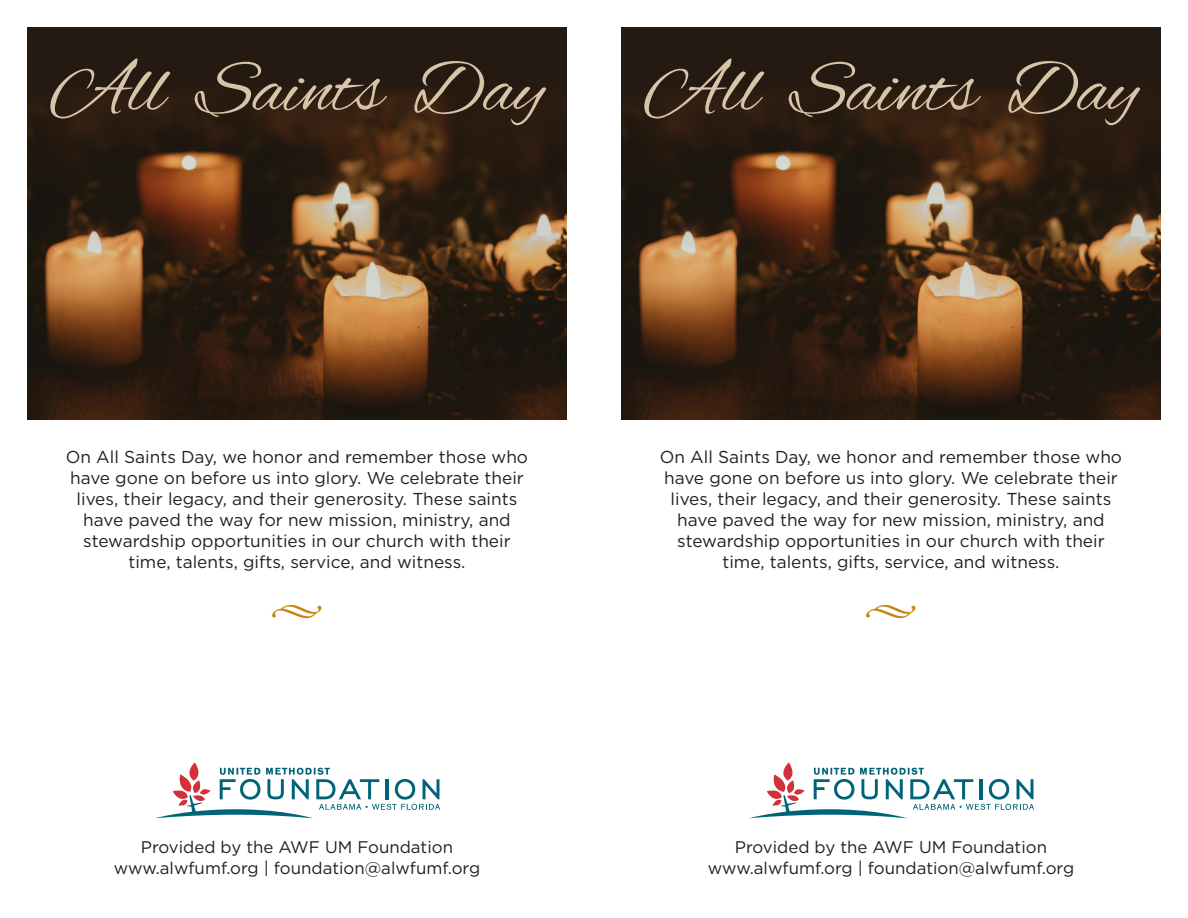
<style>
.page{position:relative;width:1188px;height:918px;background:#fff}
.page>*{position:absolute;margin:0;border:0;box-sizing:border-box;transform-origin:0 0}
.t1{font:76.5px "Alex Brush";color:#d7c4a9}
.t2{font:33px "Minion Pro";color:#c6840f}
.t3{font:17.25px/21px "Gotham HTF";color:#231f20;text-align:center}
.t4{font:16.8px "Gotham HTF";color:#231f20}
</style>
<div class="page">
<svg style="left:750px;top:762px;width:284px;height:56px"></svg>
<svg style="left:156px;top:762px;width:284px;height:56px"></svg>
<img style="left:621px;top:212px;width:540px;height:208px">
<img style="left:27px;top:212px;width:540px;height:208px">
<svg style="left:621px;top:27px;width:540px;height:185px;background:#332113"></svg>
<svg style="left:27px;top:27px;width:540px;height:185px;background:#332113"></svg>
<p class="t1" style="left:50px;top:46px;width:495px">All Saints Day</p>
<p class="t1" style="left:644px;top:46px;width:495px">All Saints Day</p>
<p class="t3" style="left:66px;top:446px;width:464px">On All Saints Day, we honor and remember those who have gone on before us into glory. We celebrate their lives, their legacy, and their generosity. These saints have paved the way for new mission, ministry, and stewardship opportunities in our church with their time, talents, gifts, service, and witness.</p>
<p class="t3" style="left:660px;top:446px;width:464px">On All Saints Day, we honor and remember those who have gone on before us into glory. We celebrate their lives, their legacy, and their generosity. These saints have paved the way for new mission, ministry, and stewardship opportunities in our church with their time, talents, gifts, service, and witness.</p>
<p class="t2" style="left:271px;top:588px;width:54px">•</p>
<p class="t2" style="left:865px;top:588px;width:54px">•</p>
<p class="t4" style="left:141px;top:838px;width:314px">Provided by the AWF UM Foundation</p>
<p class="t4" style="left:114px;top:858px;width:368px">www.alwfumf.org | foundation@alwfumf.org</p>
<p class="t4" style="left:735px;top:838px;width:314px">Provided by the AWF UM Foundation</p>
<p class="t4" style="left:708px;top:858px;width:368px">www.alwfumf.org | foundation@alwfumf.org</p>
</div>
